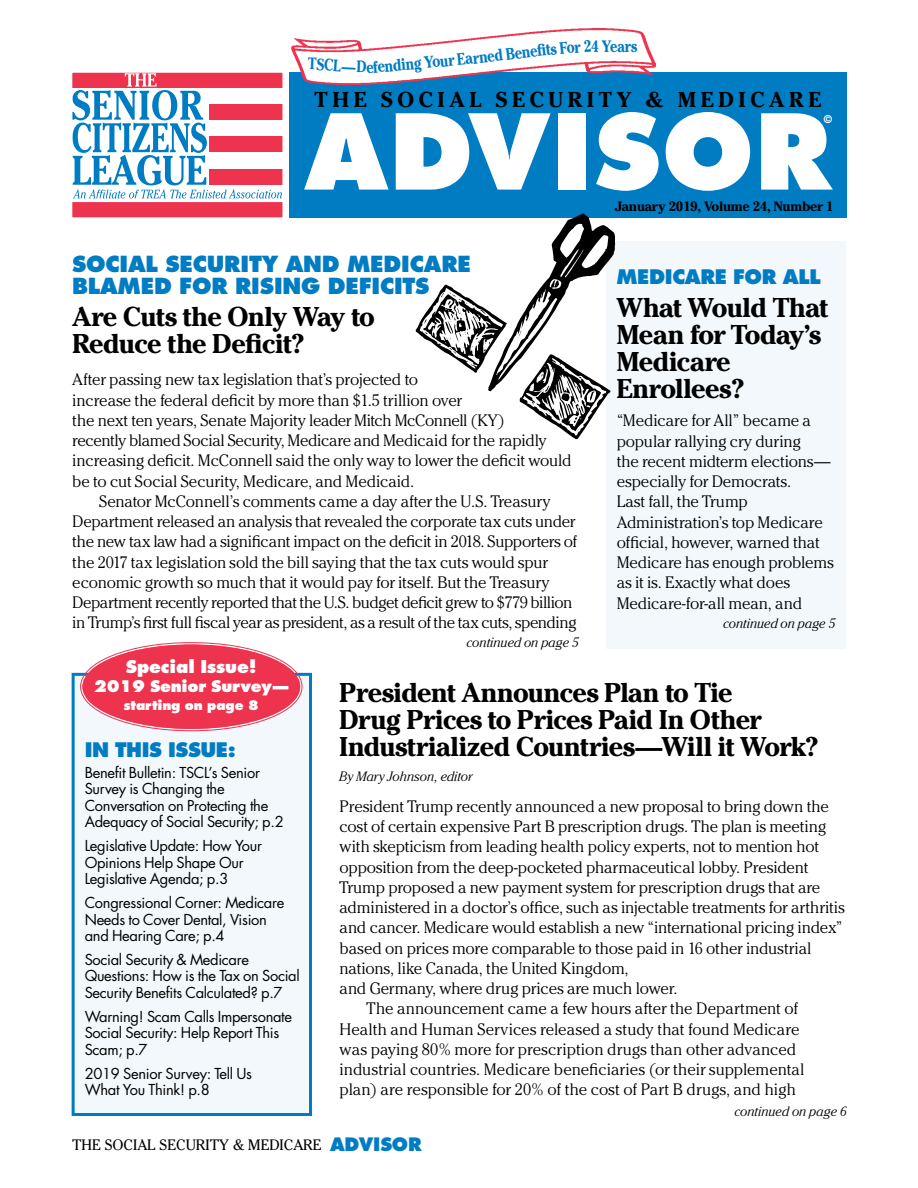
<style>
.page{position:relative;width:918px;height:1188px;background:#fff}
.page>*{position:absolute;margin:0;border:0;box-sizing:border-box;transform-origin:0 0}
.t1{font:800 101.25px "Futura";letter-spacing:.01em;color:#fff}
.t2{font:700 27px/27px "Cheltenham";letter-spacing:-.02em;color:#000}
.t3{font:800 21.6px/21.6px "Futura";letter-spacing:-.01em;color:#007cc3}
.t4{font:700 21.3px "Cheltenham";letter-spacing:.22em;color:#000}
.t5{font:800 19.5px "Futura";letter-spacing:-.02em;color:#007cc3}
.t6{font:800 17.1px "Futura";letter-spacing:-.01em;color:#fff}
.t7{font:300 16.5px/20.2px "Cheltenham";letter-spacing:-.01em;color:#000}
.t8{font:700 16.5px "Cheltenham";letter-spacing:-.005em;color:#007cc3;scale:.84 1}
.t9{font:800 15.75px "Futura";letter-spacing:-.02em;color:#fff}
.t10{font:15px "Cheltenham";color:#000}
.t11{font:14.7px/16.5px "Futura";letter-spacing:-.02em;color:#000}
.t12{font:italic 300 13.5px "Cheltenham";letter-spacing:-.005em;color:#000}
.t13{font:700 13.5px "Cheltenham";letter-spacing:-.02em;color:#000}
.t14{font:800 12.9px "Futura";letter-spacing:-.01em;color:#fff}
.t15{font:800 10.5px "Futura";color:#fff}
.s1{font-family:"Futura";font-weight:800;font-size:18px;color:#007cc3}
</style>
<div class="page">
<div style="left:289px;top:72px;width:558px;height:146px;background:#007cc3"></div>
<div style="left:72px;top:202px;width:211px;height:16px;background:#ee334e"></div>
<svg style="left:74px;top:74px;width:207px;height:125px"></svg>
<div style="left:71px;top:71px;width:213px;height:148px;border:2px solid #fff"></div>
<div style="left:72px;top:673px;width:240px;height:443px;background:#f2f8fc;border:3px solid #007cc3"></div>
<div style="left:606px;top:242px;width:240px;height:407px;background:#f2f8fc"></div>
<div style="left:82px;top:645px;width:218px;height:84px;background:#ee334e;border-radius:50%"></div>
<div style="left:82px;top:645px;width:218px;height:84px;border:2px solid #ee334e;border-radius:50%"></div>
<svg style="left:415px;top:213px;width:201px;height:226px"></svg>
<svg style="left:292px;top:29px;width:362px;height:55px"></svg>
<p class="t8" style="left:372px;top:57px;width:121px;rotate:-5deg">fending Your Ea</p>
<p class="t8" style="left:493px;top:46px;width:53px;rotate:-7deg">d Bene</p>
<p class="t8" style="left:536px;top:41px;width:37px;rotate:-6deg">fts F</p>
<p class="t8" style="left:591px;top:36px;width:56px">4 Years</p>
<h1 class="t1" style="left:305px;top:89px;width:528px">ADVISOR</h1>
<p class="t4" style="left:315px;top:87px;width:508px">THE SOCIAL SECURITY &amp; MEDICARE</p>
<p class="t15" style="left:824px;top:112px;width:10px">©</p>
<h3 class="t3" style="left:72px;top:253px;width:401px">SOCIAL SECURITY AND MEDICARE<br>BLAMED FOR RISING DEFICITS</h3>
<h2 class="t2" style="left:72px;top:303px;width:304px">Are Cuts the Only Way to<br>Reduce the Deficit?</h2>
<p class="t7" style="left:72px;top:370px;width:501px">After passing new tax legislation that’s projected to<br>increase the federal deficit by more than $1.5 trillion over<br>the next ten years, Senate Majority leader Mitch McConnell (KY)<br>recently blamed Social Security, Medicare and Medicaid for the rapidly increasing deficit. McConnell said the only way to lower the deficit would be to cut Social Security, Medicare, and Medicaid.</p>
<p class="t7" style="left:72px;top:491px;width:506px;text-indent:27px">Senator McConnell’s comments came a day after the U.S. Treasury Department released an analysis that revealed the corporate tax cuts under the new tax law had a significant impact on the deficit in 2018. Supporters of the 2017 tax legislation sold the bill saying that the tax cuts would spur economic growth so much that it would pay for itself. But the Treasury Department recently reported that the U.S. budget deficit grew to $779 billion in Trump’s first full fiscal year as president, as a result of the tax cuts, spending</p>
<p class="t12" style="left:466px;top:635px;width:114px">continued on page 5</p>
<p class="t13" style="left:615px;top:198px;width:220px">January 2019, Volume 24, Number 1</p>
<p class="t5" style="left:617px;top:265px;width:206px">MEDICARE FOR ALL</p>
<h2 class="t2" style="left:617px;top:294px;width:213px">What Would That<br>Mean for Today’s<br>Medicare<br>Enrollees?</h2>
<p class="t7" style="left:617px;top:411px;width:219px">“Medicare for All” became a popular rallying cry during<br>the recent midterm elections— especially for Democrats.<br>Last fall, the Trump<br>Administration’s top Medicare official, however, warned that<br>Medicare has enough problems as it is. Exactly what does<br>Medicare-for-all mean, and</p>
<p class="t12" style="left:723px;top:615px;width:114px">continued on page 5</p>
<p class="t6" style="left:126px;top:656px;width:132px">Special Issue!</p>
<p class="t9" style="left:94px;top:676px;width:196px">2019 Senior Survey—</p>
<p class="t14" style="left:124px;top:698px;width:136px">starting on page 8</p>
<p class="t5" style="left:85px;top:738px;width:153px">IN THIS ISSUE:</p>
<p class="t11" style="left:85px;top:764px;width:201px">Benefit Bulletin: TSCL’s Senior<br>Survey is Changing the<br>Conversation on Protecting the<br>Adequacy of Social Security; p.2</p>
<p class="t11" style="left:85px;top:837px;width:179px">Legislative Update: How Your<br>Opinions Help Shape Our<br>Legislative Agenda; p.3</p>
<p class="t11" style="left:85px;top:894px;width:201px">Congressional Corner: Medicare<br>Needs to Cover Dental, Vision and Hearing Care; p.4</p>
<p class="t11" style="left:85px;top:951px;width:217px">Social Security &amp; Medicare<br>Questions: How is the Tax on Social<br>Security Benefits Calculated? p.7</p>
<p class="t11" style="left:85px;top:1008px;width:209px">Warning! Scam Calls Impersonate<br>Social Security: Help Report This<br>Scam; p.7</p>
<p class="t11" style="left:85px;top:1065px;width:169px">2019 Senior Survey: Tell Us<br>What You Think! p.8</p>
<h2 class="t2" style="left:339px;top:679px;width:481px">President Announces Plan to Tie<br>Drug Prices to Prices Paid In Other<br>Industrialized Countries—Will it Work?</h2>
<p class="t12" style="left:339px;top:768px;width:135px">By Mary Johnson, editor</p>
<p class="t7" style="left:340px;top:796px;width:491px">President Trump recently announced a new proposal to bring down the</p>
<p class="t7" style="left:340px;top:816px;width:488px">cost of certain expensive Part B prescription drugs. The plan is meeting</p>
<p class="t7" style="left:340px;top:837px;width:481px">with skepticism from leading health policy experts, not to mention hot</p>
<p class="t7" style="left:340px;top:857px;width:470px">opposition from the deep-pocketed pharmaceutical lobby. President</p>
<p class="t7" style="left:340px;top:877px;width:482px">Trump proposed a new payment system for prescription drugs that are</p>
<p class="t7" style="left:340px;top:897px;width:507px">administered in a doctor’s office, such as injectable treatments for arthritis</p>
<p class="t7" style="left:340px;top:918px;width:505px">and cancer. Medicare would establish a new “international pricing index”</p>
<p class="t7" style="left:340px;top:938px;width:473px">based on prices more comparable to those paid in 16 other industrial</p>
<p class="t7" style="left:340px;top:958px;width:291px">nations, like Canada, the United Kingdom,</p>
<p class="t7" style="left:340px;top:978px;width:339px">and Germany, where drug prices are much lower.</p>
<p class="t7" style="left:367px;top:999px;width:433px">The announcement came a few hours after the Department of</p>
<p class="t7" style="left:340px;top:1019px;width:461px">Health and Human Services released a study that found Medicare</p>
<p class="t7" style="left:340px;top:1039px;width:458px">was paying 80% more for prescription drugs than other advanced</p>
<p class="t7" style="left:340px;top:1059px;width:466px">industrial countries. Medicare beneficiaries (or their supplemental</p>
<p class="t7" style="left:340px;top:1080px;width:458px">plan) are responsible for 20% of the cost of Part B drugs, and high</p>
<p class="t12" style="left:734px;top:1104px;width:114px">continued on page 6</p>
<p class="t10" style="left:72px;top:1136px;width:351px">THE SOCIAL SECURITY &amp; MEDICARE <span class="s1">ADVISOR</span></p>
</div>
